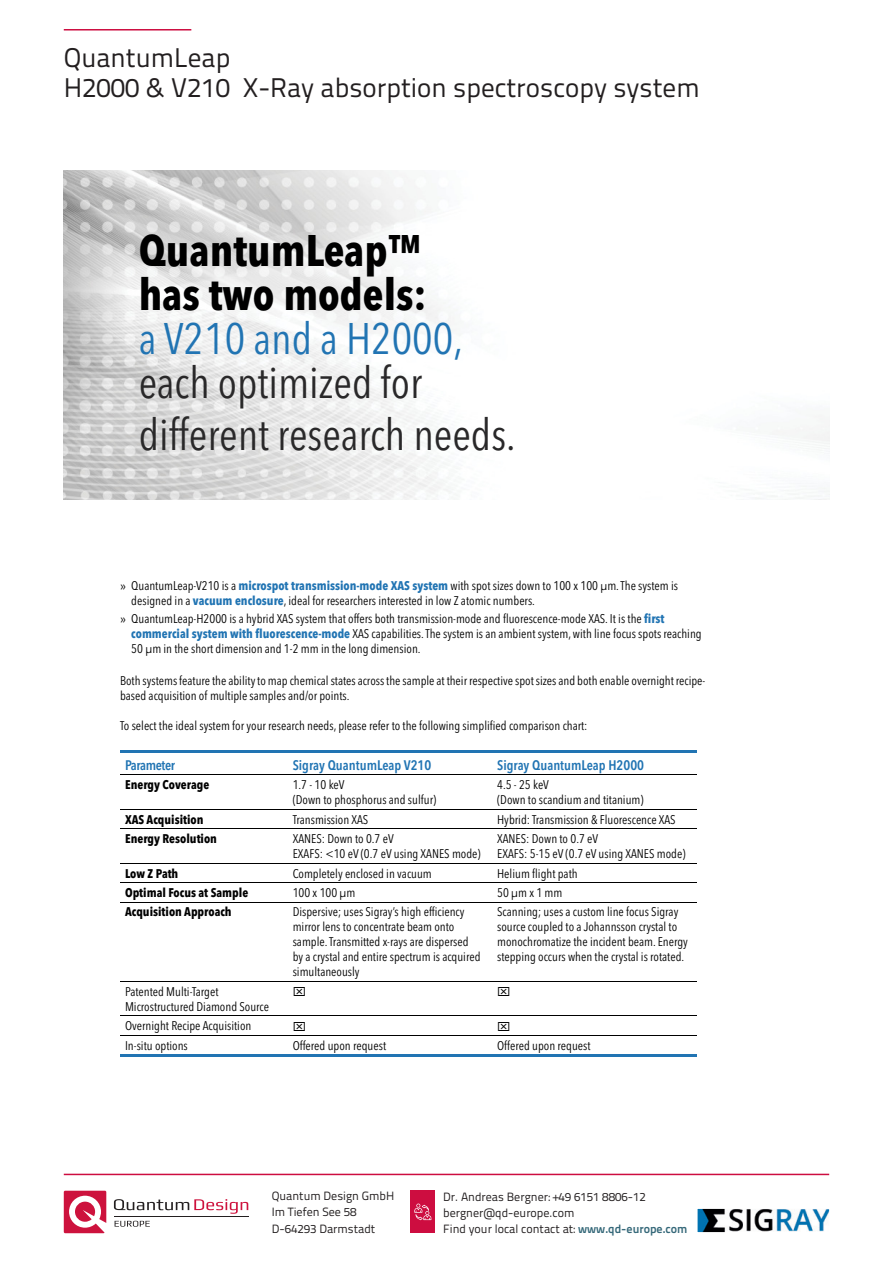
<style>
.page{position:relative;width:893px;height:1263px;background:#fff}
.page>*{position:absolute;margin:0;border:0;box-sizing:border-box;transform-origin:0 0}
.t1{font:700 condensed 43.8px/43.8px "Avenir Next LT Pro";color:#000}
.t2{font:condensed 43.8px "Avenir Next LT Pro";color:#292829}
.t3{font:27px/30px "Titillium Text 22 L";color:#231f20}
.t4{font:600 condensed 13.8px "Avenir Next LT Pro";color:#2174b3}
.t5{font:600 condensed 13.8px "Avenir Next LT Pro";letter-spacing:-.03em;color:#2174b3}
.t6{font:condensed 12.45px/15px "Avenir Next LT Pro";color:#000}
.t7{font:700 condensed 12.45px "Avenir Next LT Pro";color:#000}
.t8{font:12px/16.8px "Titillium Text 22 L";color:#231f20}
.s1{font-weight:400;color:#2174b3}
.s2{font-weight:400;color:#292829}
.s3{font-stretch:normal}
.s4{font-weight:700;color:#2174b3}
.s5{font-weight:700;color:#356879}
</style>
<div class="page">
<img style="left:698px;top:1210px;width:130px;height:21px">
<div style="left:696px;top:1208px;width:134px;height:25px;border:1px solid #fff"></div>
<hr style="left:64px;top:29px;width:127px;height:2px;background:#cd0d40">
<hr style="left:64px;top:1174px;width:765px;height:1px;background:#cd0d40">
<svg style="left:64px;top:1191px;width:42px;height:42px"></svg>
<svg style="left:114px;top:1199px;width:134px;height:15px"></svg>
<hr style="left:114px;top:1216px;width:135px;height:1px;background:#231f20">
<svg style="left:115px;top:1221px;width:35px;height:6px"></svg>
<div style="left:411px;top:1191px;width:24px;height:42px;background:#cd0d40"></div>
<svg style="left:414px;top:1203px;width:17px;height:17px"></svg>
<img style="left:64px;top:170px;width:765px;height:329px">
<hr style="left:120px;top:750px;width:168px;height:2px;background:#2174b3">
<hr style="left:288px;top:750px;width:204px;height:2px;background:#2174b3">
<hr style="left:492px;top:750px;width:205px;height:2px;background:#2174b3">
<hr style="left:120px;top:1054px;width:168px;height:2px;background:#2174b3">
<hr style="left:288px;top:1054px;width:204px;height:2px;background:#2174b3">
<hr style="left:492px;top:1054px;width:205px;height:2px;background:#2174b3">
<hr style="left:120px;top:774px;width:168px;height:1px;background:#000">
<hr style="left:288px;top:774px;width:204px;height:1px;background:#000">
<hr style="left:492px;top:774px;width:205px;height:1px;background:#000">
<hr style="left:120px;top:809px;width:168px;height:1px;background:#000">
<hr style="left:288px;top:809px;width:204px;height:1px;background:#000">
<hr style="left:492px;top:809px;width:205px;height:1px;background:#000">
<hr style="left:120px;top:828px;width:168px;height:1px;background:#000">
<hr style="left:288px;top:828px;width:204px;height:1px;background:#000">
<hr style="left:492px;top:828px;width:205px;height:1px;background:#000">
<hr style="left:120px;top:863px;width:168px;height:1px;background:#000">
<hr style="left:288px;top:863px;width:204px;height:1px;background:#000">
<hr style="left:492px;top:863px;width:205px;height:1px;background:#000">
<hr style="left:120px;top:882px;width:168px;height:1px;background:#000">
<hr style="left:288px;top:882px;width:204px;height:1px;background:#000">
<hr style="left:492px;top:882px;width:205px;height:1px;background:#000">
<hr style="left:120px;top:902px;width:168px;height:1px;background:#000">
<hr style="left:288px;top:902px;width:204px;height:1px;background:#000">
<hr style="left:492px;top:902px;width:205px;height:1px;background:#000">
<hr style="left:120px;top:981px;width:168px;height:1px;background:#000">
<hr style="left:288px;top:981px;width:204px;height:1px;background:#000">
<hr style="left:492px;top:981px;width:205px;height:1px;background:#000">
<hr style="left:120px;top:1016px;width:168px;height:1px;background:#000">
<hr style="left:288px;top:1016px;width:204px;height:1px;background:#000">
<hr style="left:492px;top:1016px;width:205px;height:1px;background:#000">
<hr style="left:120px;top:1035px;width:168px;height:1px;background:#000">
<hr style="left:288px;top:1035px;width:204px;height:1px;background:#000">
<hr style="left:492px;top:1035px;width:205px;height:1px;background:#000">
<h2 class="t3" style="left:64px;top:41px;width:637px">QuantumLeap<br>H2000 &amp; V210 X-Ray absorption spectroscopy system</h2>
<p class="t1" style="left:139px;top:233px;width:326px">QuantumLeap™ has two models:<br><span class="s1">a V210 and a H2000, </span><span class="s2">each optimized for</span></p>
<p class="t2" style="left:139px;top:416px;width:379px">different research needs.</p>
<p class="t6" style="left:131px;top:579px;width:548px;text-indent:-11px"><span class="s3">»</span> QuantumLeap-V210 is a <span class="s4">microspot transmission-mode XAS system</span> with spot sizes down to 100 x 100 µm. The system is designed in a <span class="s4">vacuum enclosure</span>, ideal for researchers interested in low Z atomic numbers.</p>
<p class="t6" style="left:131px;top:612px;width:572px;text-indent:-11px"><span class="s3">»</span> QuantumLeap-H2000 is a hybrid XAS system that offers both transmission-mode and fluorescence-mode XAS. It is the <span class="s4">first commercial system with fluorescence-mode</span> XAS capabilities. The system is an ambient system, with line focus spots reaching<br>50 µm in the short dimension and 1-2 mm in the long dimension.</p>
<p class="t6" style="left:120px;top:674px;width:587px">Both systems feature the ability to map chemical states across the sample at their respective spot sizes and both enable overnight recipe&shy;based acquisition of multiple samples and/or points.</p>
<p class="t6" style="left:120px;top:719px;width:469px">To select the ideal system for your research needs, please refer to the following simplified comparison chart:</p>
<p class="t5" style="left:125px;top:759px;width:51px">Parameter</p>
<p class="t4" style="left:293px;top:759px;width:140px">Sigray QuantumLeap V210</p>
<p class="t4" style="left:497px;top:759px;width:148px">Sigray QuantumLeap H2000</p>
<p class="t7" style="left:125px;top:779px;width:86px">Energy Coverage</p>
<p class="t6" style="left:293px;top:778px;width:145px">1.7 - 10 keV<br>(Down to phosphorus and sulfur)</p>
<p class="t6" style="left:497px;top:778px;width:148px">4.5 - 25 keV<br>(Down to scandium and titanium)</p>
<p class="t7" style="left:125px;top:814px;width:80px">XAS Acquisition</p>
<p class="t6" style="left:293px;top:813px;width:77px">Transmission XAS</p>
<p class="t6" style="left:497px;top:813px;width:180px">Hybrid: Transmission &amp; Fluorescence XAS</p>
<p class="t7" style="left:125px;top:833px;width:93px">Energy Resolution</p>
<p class="t6" style="left:293px;top:832px;width:189px">XANES: Down to 0.7 eV<br>EXAFS: &lt;10 eV (0.7 eV using XANES mode)</p>
<p class="t6" style="left:497px;top:832px;width:190px">XANES: Down to 0.7 eV<br>EXAFS: 5-15 eV (0.7 eV using XANES mode)</p>
<p class="t7" style="left:125px;top:868px;width:55px">Low Z Path</p>
<p class="t6" style="left:293px;top:867px;width:141px">Completely enclosed in vacuum</p>
<p class="t6" style="left:497px;top:867px;width:82px">Helium flight path</p>
<p class="t7" style="left:125px;top:887px;width:125px">Optimal Focus at Sample</p>
<p class="t6" style="left:293px;top:886px;width:64px">100 x 100 µm</p>
<p class="t6" style="left:497px;top:886px;width:67px">50 µm x 1 mm</p>
<p class="t7" style="left:125px;top:907px;width:108px">Acquisition Approach</p>
<p class="t6" style="left:293px;top:906px;width:189px">Dispersive; uses Sigray’s high efficiency mirror lens to concentrate beam onto sample. Transmitted x-rays are dispersed by a crystal and entire spectrum is acquired simultaneously</p>
<p class="t6" style="left:497px;top:906px;width:192px">Scanning; uses a custom line focus Sigray source coupled to a Johannsson crystal to monochromatize the incident beam. Energy stepping occurs when the crystal is rotated.</p>
<p class="t6" style="left:125px;top:985px;width:146px">Patented Multi-Target<br>Microstructured Diamond Source</p>
<p class="t6" style="left:125px;top:1017px;width:128px;line-height:19.6px">Overnight Recipe Acquisition<br>In-situ options</p>
<p class="t6" style="left:293px;top:1039px;width:95px">Offered upon request</p>
<p class="t6" style="left:497px;top:1039px;width:95px">Offered upon request</p>
<p class="t8" style="left:272px;top:1186px;width:124px">Quantum Design GmbH<br>Im Tiefen See 58<br>D-64293 Darmstadt</p>
<p class="t8" style="left:443px;top:1187px;width:246px;line-height:16.4px">Dr. Andreas Bergner: +49 6151 8806-12 bergner@qd-europe.com<br>Find your local contact at: <span class="s5">www.qd-europe.com</span></p>
</div>
